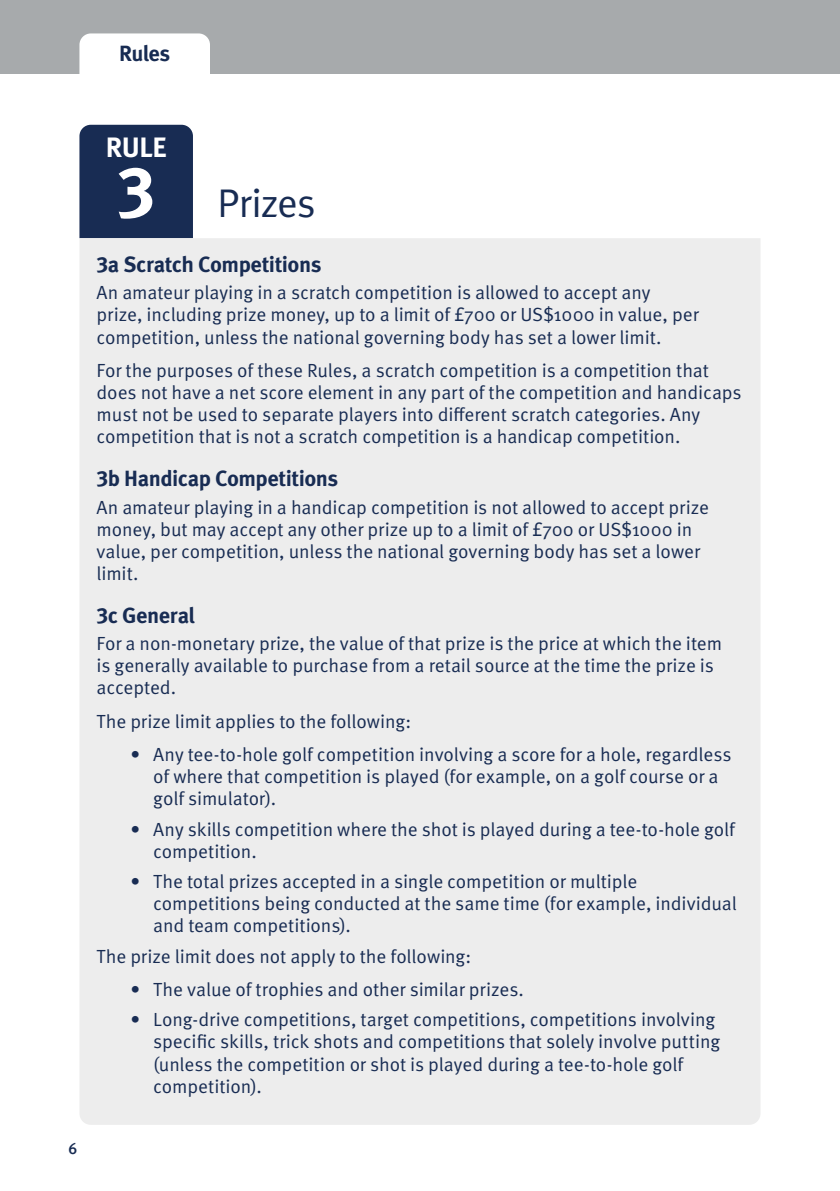
<style>
.page{position:relative;width:840px;height:1191px;background:#fff}
.page>*{position:absolute;margin:0;border:0;box-sizing:border-box;transform-origin:0 0}
.CHAPTER_RULE_HEADING{font:700 72px "Meta Pro";color:#fff}
.Rule_explanation_hea{font:40px "Meta Normal LF";letter-spacing:-.02em;color:#182c53}
.CHAPTER_RULE_HEADING-2{font:700 28px "Meta Pro";color:#fff}
._2021_h2{font:700 22px "Meta Pro";letter-spacing:-.025em;color:#182c53}
.Intro_main_text{font:19px/22px "Meta Pro Norm";letter-spacing:-.005em;color:#182c53}
.t1{font:500 16px "Meta Pro";color:#182c53}
.s1{font-family:"Meta Normal LF"}
</style>
<div class="page">
<div style="left:0;top:0;width:839px;height:74px;background:#a7aaac"></div>
<div style="left:79px;top:33px;width:131px;height:41px;background:#fff"></div>
<div style="left:79px;top:125px;width:114px;height:113px;background:#182c53"></div>
<div style="left:79px;top:238px;width:681px;height:886px;background:#ededed"></div>
<p class="_2021_h2" style="left:119px;top:36px;width:53px">Rules</p>
<p class="t1" style="left:68px;top:1135px;width:11px">6</p>
<p class="CHAPTER_RULE_HEADING-2" style="left:106px;top:126px;width:62px">RULE</p>
<p class="CHAPTER_RULE_HEADING" style="left:117px;top:135px;width:40px">3</p>
<p class="Rule_explanation_hea" style="left:217px;top:180px;width:100px">Prizes</p>
<p class="_2021_h2" style="left:96px;top:247px;width:226px">3a Scratch Competitions</p>
<p class="Intro_main_text" style="left:96px;top:281px;width:603px">An amateur playing in a scratch competition is allowed to accept any prize, including prize money, up to a limit of £700 or US$1000 in value, per competition, unless the national governing body has set a lower limit.</p>
<p class="Intro_main_text" style="left:96px;top:358px;width:646px">For the purposes of these Rules, a scratch competition is a competition that does not have a net score element in any part of the competition and handicaps must not be used to separate players into different scratch categories. Any competition that is not a scratch competition is a handicap competition.</p>
<p class="_2021_h2" style="left:96px;top:461px;width:243px">3b Handicap Competitions</p>
<p class="Intro_main_text" style="left:96px;top:495px;width:613px">An amateur playing in a handicap competition is not allowed to accept prize money, but may accept any other prize up to a limit of £700 or US$1000 in value, per competition, unless the national governing body has set a lower limit.</p>
<p class="_2021_h2" style="left:96px;top:598px;width:100px">3c General</p>
<p class="Intro_main_text" style="left:96px;top:631px;width:627px">For a non-monetary prize, the value of that prize is the price at which the item is generally available to purchase from a retail source at the time the prize is accepted.</p>
<p class="Intro_main_text" style="left:96px;top:709px;width:316px">The prize limit applies to the following:</p>
<p class="Intro_main_text" style="left:153px;top:742px;width:579px;text-indent:-23px"><span class="s1">•</span> Any tee-to-hole golf competition involving a score for a hole, regardless of where that competition is played (for example, on a golf course or a golf simulator).</p>
<p class="Intro_main_text" style="left:153px;top:816px;width:583px;text-indent:-23px"><span class="s1">•</span> Any skills competition where the shot is played during a tee-to-hole golf competition.</p>
<p class="Intro_main_text" style="left:153px;top:869px;width:585px;text-indent:-23px"><span class="s1">•</span> The total prizes accepted in a single competition or multiple competitions being conducted at the same time (for example, individual and team competitions).</p>
<p class="Intro_main_text" style="left:96px;top:943px;width:376px">The prize limit does not apply to the following:</p>
<p class="Intro_main_text" style="left:130px;top:977px;width:395px"><span class="s1">•</span> The value of trophies and other similar prizes.</p>
<p class="Intro_main_text" style="left:153px;top:1007px;width:568px;text-indent:-23px"><span class="s1">•</span> Long-drive competitions, target competitions, competitions involving specific skills, trick shots and competitions that solely involve putting (unless the competition or shot is played during a tee-to-hole golf competition).</p>
</div>
